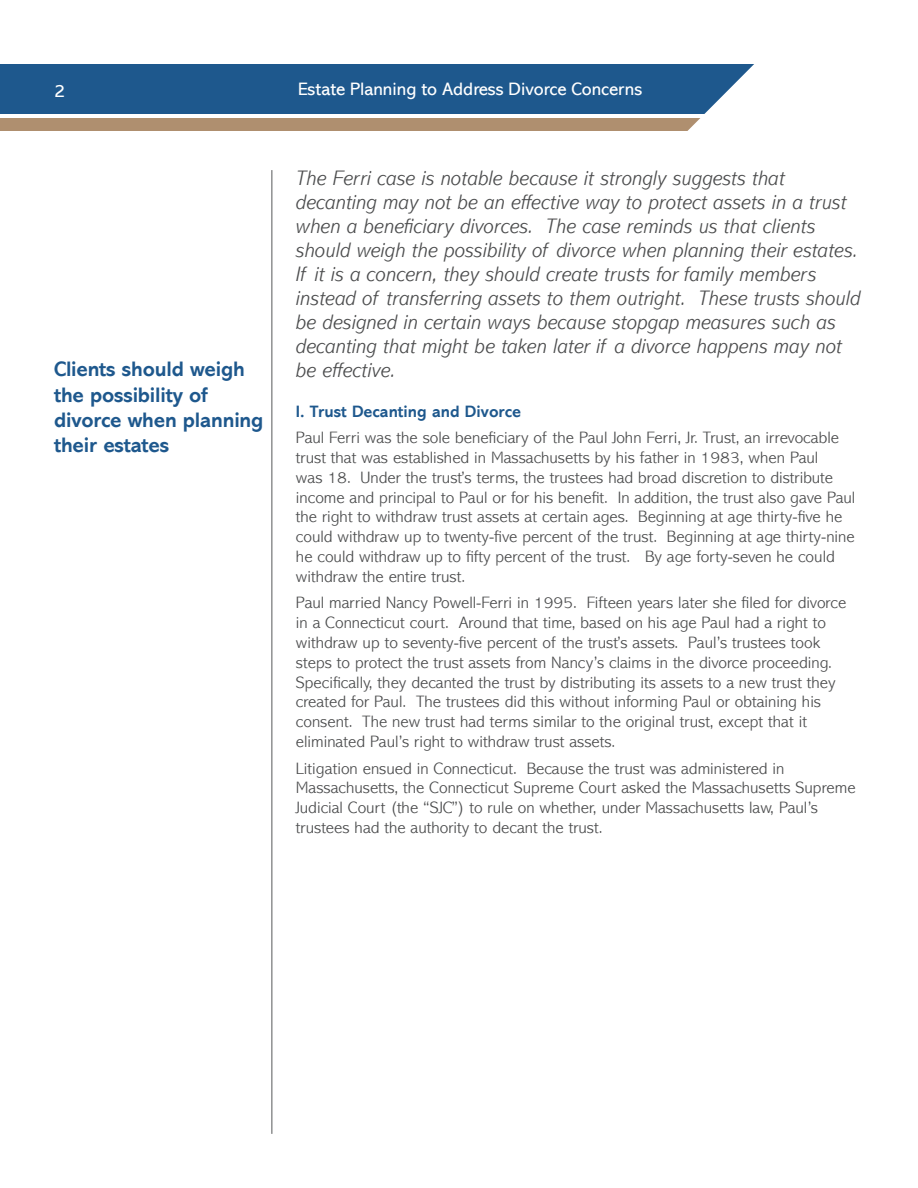
<style>
.page{position:relative;width:918px;height:1188px;background:#fff}
.page>*{position:absolute;margin:0;border:0;box-sizing:border-box;transform-origin:0 0}
.t1{font:italic 300 21px/24px "Abadi MT Std";color:#4b4c4d}
.t2{font:700 21px/25.2px "Abadi MT Std";letter-spacing:-.01em;color:#1e588d}
.t3{font:18px "Abadi MT Std";color:#fff}
.t4{font:300 16.5px/19.8px "Abadi MT Std";color:#4b4c4d}
.t5{font:700 16.5px "Abadi MT Std";color:#1e588d}
</style>
<div class="page">
<div style="left:0;top:65px;width:769px;height:49px;background:#1e588d"></div>
<div style="left:0;top:118px;width:769px;height:13px;background:#af8f6f"></div>
<svg style="left:682px;top:64px;width:87px;height:67px"></svg>
<hr style="left:272px;top:170px;width:1px;height:964px;background:#57585a">
<p class="t3" style="left:54px;top:81px;width:12px">2</p>
<p class="t3" style="left:298px;top:79px;width:346px">Estate Planning to Address Divorce Concerns</p>
<p class="t2" style="left:54px;top:357px;width:211px">Clients should weigh the possibility of divorce when planning their estates</p>
<p class="t1" style="left:296px;top:166px;width:566px">The Ferri case is notable because it strongly suggests that decanting may not be an effective way to protect assets in a trust when a beneficiary divorces. The case reminds us that clients should weigh the possibility of divorce when planning their estates.<br>If it is a concern, they should create trusts for family members instead of transferring assets to them outright. These trusts should be designed in certain ways because stopgap measures such as decanting that might be taken later if a divorce happens may not be effective.</p>
<p class="t5" style="left:296px;top:402px;width:227px">I. Trust Decanting and Divorce</p>
<p class="t4" style="left:296px;top:428px;width:561px">Paul Ferri was the sole beneficiary of the Paul John Ferri, Jr. Trust, an irrevocable trust that was established in Massachusetts by his father in 1983, when Paul<br>was 18. Under the trust’s terms, the trustees had broad discretion to distribute income and principal to Paul or for his benefit. In addition, the trust also gave Paul the right to withdraw trust assets at certain ages. Beginning at age thirty-five he could withdraw up to twenty-five percent of the trust. Beginning at age thirty-nine he could withdraw up to fifty percent of the trust. By age forty-seven he could withdraw the entire trust.</p>
<p class="t4" style="left:296px;top:593px;width:552px">Paul married Nancy Powell-Ferri in 1995. Fifteen years later she filed for divorce in a Connecticut court. Around that time, based on his age Paul had a right to withdraw up to seventy-five percent of the trust’s assets. Paul’s trustees took steps to protect the trust assets from Nancy’s claims in the divorce proceeding.<br>Specifically, they decanted the trust by distributing its assets to a new trust they created for Paul. The trustees did this without informing Paul or obtaining his consent. The new trust had terms similar to the original trust, except that it eliminated Paul’s right to withdraw trust assets.</p>
<p class="t4" style="left:296px;top:758px;width:561px">Litigation ensued in Connecticut. Because the trust was administered in Massachusetts, the Connecticut Supreme Court asked the Massachusetts Supreme Judicial Court (the “SJC”) to rule on whether, under Massachusetts law, Paul’s trustees had the authority to decant the trust.</p>
</div>
